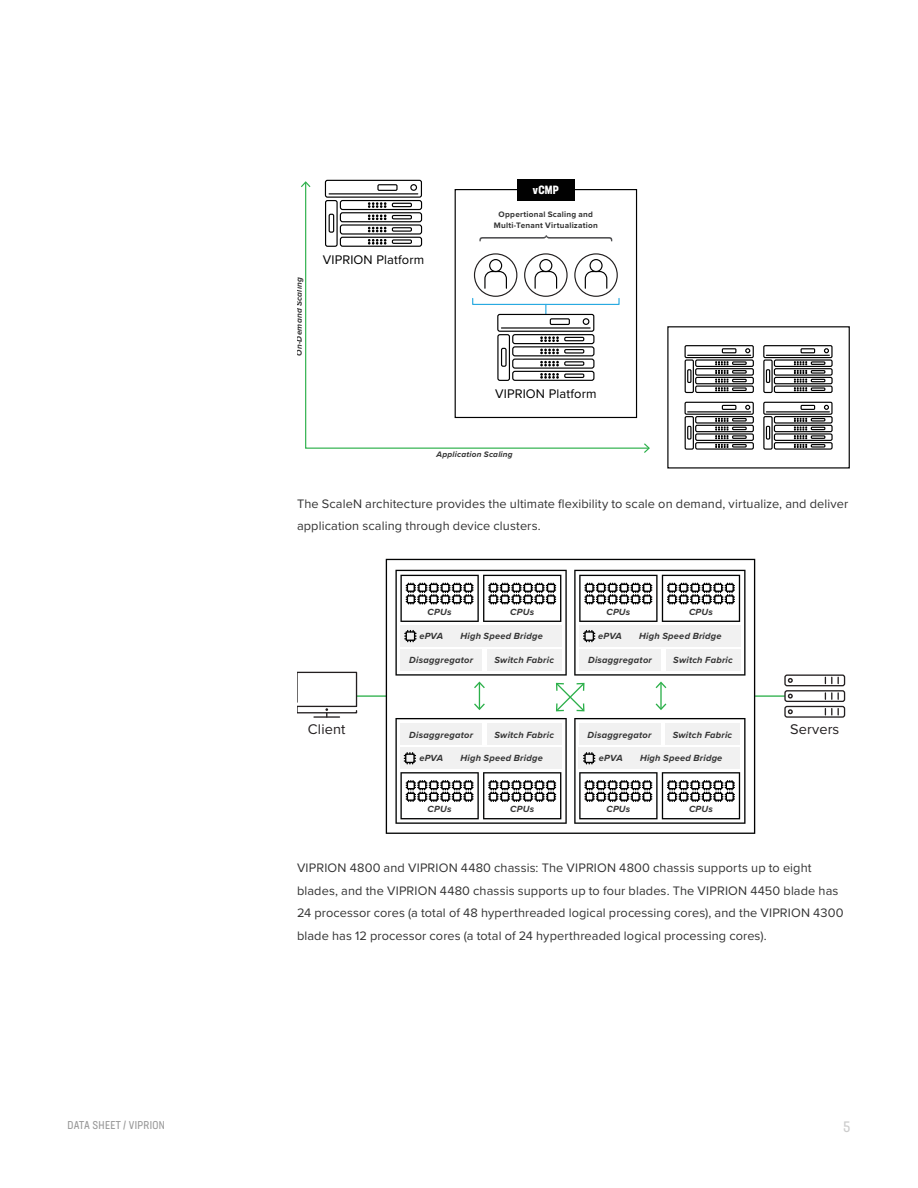
<style>
.page{position:relative;width:918px;height:1188px;background:#fff}
.page>*{position:absolute;margin:0;border:0;box-sizing:border-box;transform-origin:0 0}
.t1{font:condensed 15px "Neusa Next Std";color:#ccc}
.t2{font:14.55px "Proxima Nova";letter-spacing:.01em;color:#231f20}
.t3{font:12.9px "Proxima Nova";letter-spacing:.01em;color:#010101}
.t4{font:12.75px/22.5px "Proxima Nova";letter-spacing:.01em;color:#343434}
.t5{font:700 condensed 11.7px "Neusa Next Std";color:#fff}
.t6{font:condensed 11.25px "Neusa Next Std";letter-spacing:.02em;color:#999}
.t7{font:italic 700 9.3px "Proxima Nova";letter-spacing:.025em;color:#343434}
.t8{font:700 8.25px/10.6px "Proxima Nova";letter-spacing:.025em;color:#343434;text-align:center}
.t9{font:italic 700 8.25px "Proxima Nova";letter-spacing:.025em;color:#343434}
</style>
<div class="page">
<div style="left:517px;top:179px;width:58px;height:21px;background:#010101"></div>
<div style="left:325px;top:180px;width:97px;height:18px;border:1px solid #010101;border-radius:2px"></div>
<div style="left:685px;top:345px;width:69px;height:13px;border:1px solid #010101"></div>
<svg style="left:745px;top:348px;width:5px;height:5px"></svg>
<div style="left:722px;top:348px;width:14px;height:5px;border:1px solid #010101"></div>
<div style="left:685px;top:359px;width:9px;height:34px;border:1px solid #010101"></div>
<div style="left:687px;top:369px;width:5px;height:14px;border:1px solid #010101"></div>
<div style="left:695px;top:385px;width:59px;height:8px;border:1px solid #010101;border-radius:2px"></div>
<div style="left:732px;top:387px;width:15px;height:4px;border:1px solid #010101"></div>
<div style="left:695px;top:377px;width:59px;height:7px;border:1px solid #010101;border-radius:2px"></div>
<div style="left:732px;top:379px;width:15px;height:3px;border:1px solid #010101"></div>
<div style="left:695px;top:368px;width:59px;height:8px;border:1px solid #010101;border-radius:2px"></div>
<div style="left:732px;top:370px;width:15px;height:4px;border:1px solid #010101"></div>
<div style="left:695px;top:359px;width:59px;height:8px;border:1px solid #010101;border-radius:2px"></div>
<div style="left:732px;top:361px;width:15px;height:4px;border:1px solid #010101"></div>
<svg style="left:715px;top:361px;width:13px;height:30px"></svg>
<hr style="left:688px;top:355px;width:63px;height:1px;background:#010101">
<div style="left:763px;top:345px;width:70px;height:13px;border:1px solid #010101"></div>
<svg style="left:824px;top:348px;width:5px;height:5px"></svg>
<div style="left:801px;top:348px;width:14px;height:5px;border:1px solid #010101"></div>
<div style="left:763px;top:359px;width:10px;height:34px;border:1px solid #010101"></div>
<div style="left:766px;top:369px;width:4px;height:14px;border:1px solid #010101"></div>
<div style="left:774px;top:385px;width:59px;height:8px;border:1px solid #010101;border-radius:2px"></div>
<div style="left:811px;top:387px;width:14px;height:4px;border:1px solid #010101"></div>
<div style="left:774px;top:377px;width:59px;height:7px;border:1px solid #010101;border-radius:2px"></div>
<div style="left:811px;top:379px;width:14px;height:3px;border:1px solid #010101"></div>
<div style="left:774px;top:368px;width:59px;height:8px;border:1px solid #010101;border-radius:2px"></div>
<div style="left:811px;top:370px;width:14px;height:4px;border:1px solid #010101"></div>
<div style="left:774px;top:359px;width:59px;height:8px;border:1px solid #010101;border-radius:2px"></div>
<div style="left:811px;top:361px;width:14px;height:4px;border:1px solid #010101"></div>
<svg style="left:794px;top:361px;width:13px;height:30px"></svg>
<hr style="left:766px;top:355px;width:63px;height:1px;background:#010101">
<div style="left:685px;top:402px;width:69px;height:13px;border:1px solid #010101"></div>
<svg style="left:745px;top:405px;width:5px;height:5px"></svg>
<div style="left:722px;top:405px;width:14px;height:5px;border:1px solid #010101"></div>
<div style="left:685px;top:416px;width:9px;height:34px;border:1px solid #010101"></div>
<div style="left:687px;top:426px;width:5px;height:14px;border:1px solid #010101"></div>
<div style="left:695px;top:442px;width:59px;height:8px;border:1px solid #010101;border-radius:2px"></div>
<div style="left:732px;top:444px;width:15px;height:4px;border:1px solid #010101"></div>
<div style="left:695px;top:433px;width:59px;height:8px;border:1px solid #010101;border-radius:2px"></div>
<div style="left:732px;top:435px;width:15px;height:4px;border:1px solid #010101"></div>
<div style="left:695px;top:425px;width:59px;height:7px;border:1px solid #010101;border-radius:2px"></div>
<div style="left:732px;top:427px;width:15px;height:3px;border:1px solid #010101"></div>
<div style="left:695px;top:416px;width:59px;height:8px;border:1px solid #010101;border-radius:2px"></div>
<div style="left:732px;top:418px;width:15px;height:4px;border:1px solid #010101"></div>
<svg style="left:715px;top:418px;width:13px;height:30px"></svg>
<hr style="left:688px;top:411px;width:63px;height:1px;background:#010101">
<div style="left:763px;top:402px;width:70px;height:13px;border:1px solid #010101"></div>
<svg style="left:824px;top:405px;width:5px;height:5px"></svg>
<div style="left:801px;top:405px;width:14px;height:5px;border:1px solid #010101"></div>
<div style="left:763px;top:416px;width:10px;height:34px;border:1px solid #010101"></div>
<div style="left:766px;top:426px;width:4px;height:14px;border:1px solid #010101"></div>
<div style="left:774px;top:442px;width:59px;height:8px;border:1px solid #010101;border-radius:2px"></div>
<div style="left:811px;top:444px;width:14px;height:4px;border:1px solid #010101"></div>
<div style="left:774px;top:433px;width:59px;height:8px;border:1px solid #010101;border-radius:2px"></div>
<div style="left:811px;top:435px;width:14px;height:4px;border:1px solid #010101"></div>
<div style="left:774px;top:425px;width:59px;height:7px;border:1px solid #010101;border-radius:2px"></div>
<div style="left:811px;top:427px;width:14px;height:3px;border:1px solid #010101"></div>
<div style="left:774px;top:416px;width:59px;height:8px;border:1px solid #010101;border-radius:2px"></div>
<div style="left:811px;top:418px;width:14px;height:4px;border:1px solid #010101"></div>
<svg style="left:794px;top:418px;width:13px;height:30px"></svg>
<hr style="left:766px;top:411px;width:63px;height:1px;background:#010101">
<svg style="left:305px;top:181px;width:339px;height:268px"></svg>
<svg style="left:301px;top:181px;width:9px;height:6px"></svg>
<svg style="left:644px;top:443px;width:6px;height:10px"></svg>
<hr style="left:356px;top:695px;width:30px;height:2px;background:#2cb04a">
<hr style="left:755px;top:695px;width:30px;height:2px;background:#2cb04a">
<hr style="left:314px;top:716px;width:26px;height:2px;background:#231f20">
<svg style="left:297px;top:671px;width:61px;height:46px"></svg>
<svg style="left:825px;top:693px;width:7px;height:6px"></svg>
<svg style="left:788px;top:694px;width:5px;height:5px"></svg>
<svg style="left:825px;top:709px;width:7px;height:6px"></svg>
<svg style="left:788px;top:709px;width:5px;height:5px"></svg>
<div style="left:784px;top:706px;width:61px;height:12px;border:1px solid #231f20;border-radius:2px"></div>
<div style="left:784px;top:690px;width:61px;height:12px;border:1px solid #231f20;border-radius:2px"></div>
<svg style="left:825px;top:677px;width:7px;height:7px"></svg>
<svg style="left:788px;top:678px;width:5px;height:5px"></svg>
<div style="left:784px;top:674px;width:61px;height:12px;border:1px solid #231f20;border-radius:2px"></div>
<svg style="left:386px;top:559px;width:369px;height:275px"></svg>
<svg style="left:574px;top:718px;width:172px;height:106px"></svg>
<div style="left:666px;top:723px;width:74px;height:22px;background:#f1f1f1"></div>
<div style="left:579px;top:723px;width:82px;height:22px;background:#f1f1f1"></div>
<svg style="left:395px;top:718px;width:172px;height:106px"></svg>
<p class="t5" style="left:533px;top:182px;width:27px">vCMP</p>
<p class="t9" style="left:293px;top:356px;width:80px;rotate:-90deg">On-Demand Scaling</p>
<p class="t3" style="left:323px;top:250px;width:103px">VIPRION Platform</p>
<p class="t8" style="left:494px;top:209px;width:105px">Oppertional Scaling and<br>Multi-Tenant Virtualization</p>
<p class="t3" style="left:495px;top:384px;width:103px">VIPRION Platform</p>
<p class="t9" style="left:437px;top:448px;width:78px">Application Scaling</p>
<p class="t4" style="left:297px;top:492px;width:553px">The ScaleN architecture provides the ultimate flexibility to scale on demand, virtualize, and deliver application scaling through device clusters.</p>
<p class="t7" style="left:428px;top:605px;width:25px">CPUs</p>
<p class="t7" style="left:510px;top:605px;width:25px">CPUs</p>
<p class="t7" style="left:419px;top:629px;width:25px">ePVA</p>
<p class="t7" style="left:460px;top:629px;width:84px">High Speed Bridge</p>
<p class="t7" style="left:409px;top:653px;width:65px">Disaggregator</p>
<p class="t7" style="left:495px;top:653px;width:61px">Switch Fabric</p>
<p class="t7" style="left:606px;top:605px;width:25px">CPUs</p>
<p class="t7" style="left:689px;top:605px;width:25px">CPUs</p>
<p class="t7" style="left:598px;top:629px;width:25px">ePVA</p>
<p class="t7" style="left:639px;top:629px;width:84px">High Speed Bridge</p>
<p class="t7" style="left:588px;top:653px;width:65px">Disaggregator</p>
<p class="t7" style="left:673px;top:653px;width:61px">Switch Fabric</p>
<p class="t2" style="left:308px;top:718px;width:39px">Client</p>
<p class="t2" style="left:790px;top:718px;width:51px">Servers</p>
<p class="t7" style="left:409px;top:727px;width:65px">Disaggregator</p>
<p class="t7" style="left:495px;top:727px;width:61px">Switch Fabric</p>
<p class="t7" style="left:588px;top:727px;width:65px">Disaggregator</p>
<p class="t7" style="left:673px;top:727px;width:61px">Switch Fabric</p>
<p class="t7" style="left:419px;top:751px;width:25px">ePVA</p>
<p class="t7" style="left:460px;top:751px;width:84px">High Speed Bridge</p>
<p class="t7" style="left:599px;top:751px;width:25px">ePVA</p>
<p class="t7" style="left:640px;top:751px;width:84px">High Speed Bridge</p>
<p class="t7" style="left:428px;top:802px;width:25px">CPUs</p>
<p class="t7" style="left:510px;top:802px;width:25px">CPUs</p>
<p class="t7" style="left:606px;top:802px;width:25px">CPUs</p>
<p class="t7" style="left:689px;top:802px;width:25px">CPUs</p>
<p class="t4" style="left:297px;top:856px;width:548px">VIPRION 4800 and VIPRION 4480 chassis: The VIPRION 4800 chassis supports up to eight blades, and the VIPRION 4480 chassis supports up to four blades. The VIPRION 4450 blade has 24 processor cores (a total of 48 hyperthreaded logical processing cores), and the VIPRION 4300 blade has 12 processor cores (a total of 24 hyperthreaded logical processing cores).</p>
<p class="t6" style="left:68px;top:1118px;width:99px">DATA SHEET / VIPRION</p>
<p class="t1" style="left:843px;top:1117px;width:9px">5</p>
</div>
